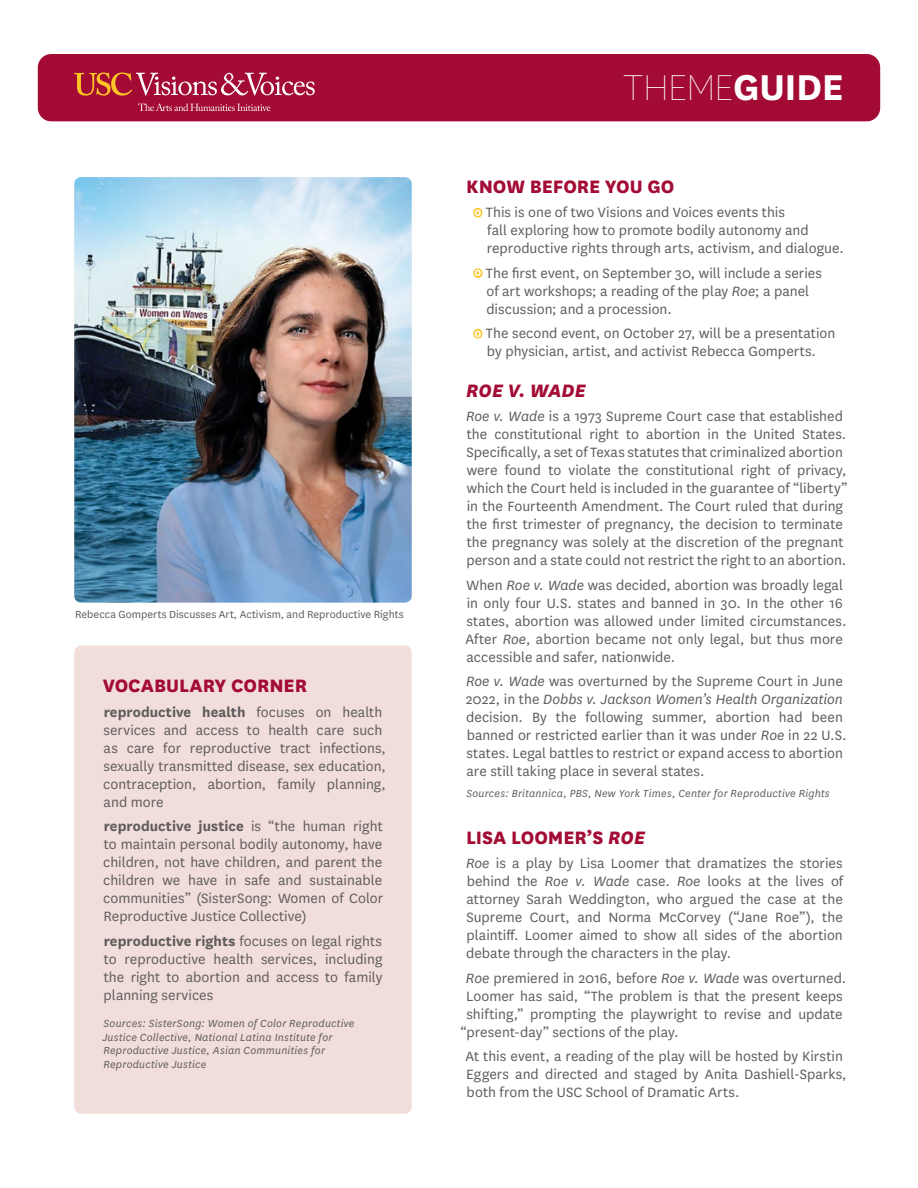
<style>
.page{position:relative;width:918px;height:1188px;background:#fff}
.page>*{position:absolute;margin:0;border:0;box-sizing:border-box;transform-origin:0 0}
.t1{font:100 42px "National";letter-spacing:-.02em;color:#fff}
.t2{font:800 21px "National";letter-spacing:-.005em;color:#a30b35}
.t3{font:italic 800 21px "National";letter-spacing:-.005em;color:#a30b35}
.t4{font:15.75px/18px "National";color:#5f5c5c}
.t5{font:italic 12px/13.5px "National";letter-spacing:.02em;color:#5f5c5c}
.t6{font:12px "National";letter-spacing:.005em;color:#5f5c5c}
.s1{font-weight:700}
.s2{font-weight:700;font-size:13.5px;color:#ffc425}
.s3{font-style:italic}
</style>
<div class="page">
<div style="left:38px;top:54px;width:842px;height:67px;background:#a30b35;border-radius:14px"></div>
<svg style="left:74px;top:73px;width:241px;height:23px"></svg>
<svg style="left:138px;top:103px;width:133px;height:8px"></svg>
<img style="left:74px;top:177px;width:338px;height:426px">
<div style="left:74px;top:645px;width:338px;height:469px;background:#f1dedb;border-radius:7px"></div>
<p class="t6" style="left:75px;top:607px;width:330px">Rebecca Gomperts Discusses Art, Activism, and Reproductive Rights</p>
<h2 class="t2" style="left:103px;top:671px;width:206px">VOCABULARY CORNER</h2>
<p class="t4" style="left:103px;top:702px;width:284px"><span class="s1">reproductive health</span> focuses on health services and access to health care such as care for reproductive tract infections, sexually transmitted disease, sex education, contraception, abortion, family planning, and more</p>
<p class="t4" style="left:103px;top:817px;width:281px;text-align:justify"><span class="s1">reproductive justice</span> is “the human right to maintain personal bodily autonomy, have children, not have children, and parent the children we have in safe and sustainable communities” (SisterSong: Women of Color Reproductive Justice Collective)</p>
<p class="t4" style="left:104px;top:931px;width:281px;text-align:justify"><span class="s1">reproductive rights</span> focuses on legal rights to reproductive health services, including the right to abortion and access to family planning services</p>
<p class="t5" style="left:102px;top:1017px;width:254px">Sources: SisterSong: Women of Color Reproductive Justice Collective, National Latina Institute for Reproductive Justice, Asian Communities for Reproductive Justice</p>
<h1 class="t1" style="left:623px;top:63px;width:222px">THEME<span class="s1">GUIDE</span></h1>
<h2 class="t2" style="left:466px;top:171px;width:210px">KNOW BEFORE YOU GO</h2>
<p class="t4" style="left:487px;top:203px;width:359px;text-indent:-12px"><span class="s2">o</span> This is one of two Visions and Voices events this<br>fall exploring how to promote bodily autonomy and reproductive rights through arts, activism, and dialogue.</p>
<p class="t4" style="left:486px;top:263px;width:337px;text-indent:-12px"><span class="s2">o</span> The first event, on September 30, will include a series of art workshops; a reading of the play <span class="s3">Roe</span>; a panel discussion; and a procession.</p>
<p class="t4" style="left:474px;top:324px;width:362px;text-align:center"><span class="s2">o</span> The second event, on October 27, will be a presentation by physician, artist, and activist Rebecca Gomperts.</p>
<h2 class="t3" style="left:466px;top:375px;width:121px">ROE V. WADE</h2>
<p class="t4" style="left:466px;top:407px;width:383px"><span class="s3">Roe v. Wade</span> is a 1973 Supreme Court case that established the constitutional right to abortion in the United States.<br>Specifically, a set of Texas statutes that criminalized abortion were found to violate the constitutional right of privacy, which the Court held is included in the guarantee of “liberty” in the Fourteenth Amendment. The Court ruled that during the first trimester of pregnancy, the decision to terminate the pregnancy was solely at the discretion of the pregnant person and a state could not restrict the right to an abortion.</p>
<p class="t4" style="left:465px;top:575px;width:383px">When <span class="s3">Roe v. Wade</span> was decided, abortion was broadly legal in only four U.S. states and banned in 30. In the other 16 states, abortion was allowed under limited circumstances.<br>After <span class="s3">Roe</span>, abortion became not only legal, but thus more accessible and safer, nationwide.</p>
<p class="t4" style="left:466px;top:672px;width:382px"><span class="s3">Roe v. Wade</span> was overturned by the Supreme Court in June 2022, in the <span class="s3">Dobbs v. Jackson Women’s Health Organization </span>decision. By the following summer, abortion had been banned or restricted earlier than it was under <span class="s3">Roe</span> in 22 U.S. states. Legal battles to restrict or expand access to abortion are still taking place in several states.</p>
<p class="t5" style="left:466px;top:786px;width:365px">Sources: Britannica, PBS, New York Times, Center for Reproductive Rights</p>
<h2 class="t2" style="left:466px;top:822px;width:180px">LISA LOOMER’S <span class="s3">ROE</span></h2>
<p class="t4" style="left:466px;top:854px;width:379px;text-align:justify"><span class="s3">Roe</span> is a play by Lisa Loomer that dramatizes the stories behind the <span class="s3">Roe v. Wade</span> case. <span class="s3">Roe</span> looks at the lives of attorney Sarah Weddington, who argued the case at the Supreme Court, and Norma McCorvey (“Jane Roe”), the plaintiff. Loomer aimed to show all sides of the abortion debate through the characters in the play.</p>
<p class="t4" style="left:466px;top:968px;width:382px"><span class="s3">Roe</span> premiered in 2016, before <span class="s3">Roe v. Wade</span> was overturned.</p>
<p class="t4" style="left:466px;top:986px;width:378px">Loomer has said, “The problem is that the present keeps</p>
<p class="t4" style="left:466px;top:1004px;width:378px">shifting,” prompting the playwright to revise and update</p>
<p class="t4" style="left:461px;top:1022px;width:220px">“present-day” sections of the play.</p>
<p class="t4" style="left:465px;top:1047px;width:383px">At this event, a reading of the play will be hosted by Kirstin<br>Eggers and directed and staged by Anita Dashiell-Sparks, both from the USC School of Dramatic Arts.</p>
</div>
